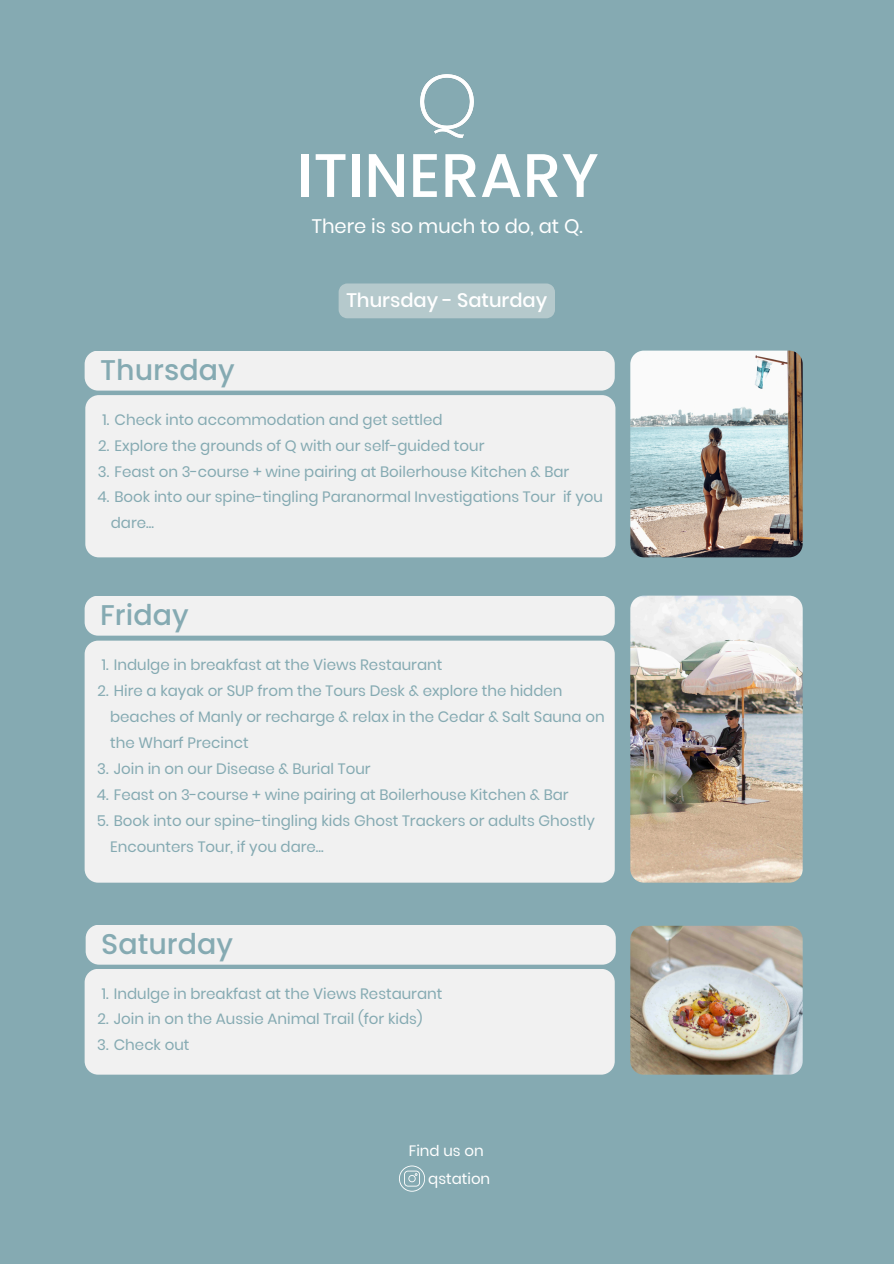
<style>
.page{position:relative;width:894px;height:1264px;background:#fff}
.page>*{position:absolute;margin:0;border:0;box-sizing:border-box;transform-origin:0 0}
.t1{font:500 61.5px "Poppins";color:#fff}
.t2{font:500 28.5px "Poppins";color:#85aab2}
.t3{font:19.5px "Poppins";color:#fff}
.t4{font:500 19.5px "Poppins";color:#fff}
.t5{font:15px/25.8px "Poppins";color:#85aab2}
.t6{font:15px "Poppins";color:#fff}
</style>
<div class="page">
<div style="left:0;top:0;width:893px;height:1263px;background:#85aab2"></div>
<img style="left:420px;top:74px;width:53px;height:63px">
<div style="left:338px;top:283px;width:217px;height:35px;background:#b5c9cc"></div>
<svg style="left:399px;top:1165px;width:25px;height:26px"></svg>
<div style="left:85px;top:395px;width:530px;height:162px;background:#f1f1f1;border-radius:14px"></div>
<div style="left:85px;top:350px;width:529px;height:40px;background:#f1f1f1;border-radius:13px"></div>
<img style="left:630px;top:350px;width:172px;height:207px;border-radius:14px">
<div style="left:85px;top:640px;width:529px;height:242px;background:#f1f1f1;border-radius:13px"></div>
<div style="left:85px;top:595px;width:529px;height:40px;background:#f1f1f1;border-radius:13px"></div>
<img style="left:630px;top:595px;width:172px;height:287px;border-radius:14px">
<div style="left:85px;top:968px;width:529px;height:106px;background:#f1f1f1;border-radius:13px"></div>
<div style="left:86px;top:924px;width:529px;height:40px;background:#f1f1f1;border-radius:14px"></div>
<img style="left:630px;top:925px;width:172px;height:149px;border-radius:14px">
<h1 class="t1" style="left:297px;top:132px;width:303px">ITINERARY</h1>
<h4 class="t3" style="left:312px;top:212px;width:272px">There is so much to do, at Q.</h4>
<p class="t2" style="left:100px;top:350px;width:136px">Thursday</p>
<h3 class="t4" style="left:346px;top:286px;width:202px">Thursday - Saturday</h3>
<p class="t5" style="left:102px;top:406px;width:341px">1. Check into accommodation and get settled</p>
<p class="t5" style="left:98px;top:432px;width:387px">2. Explore the grounds of Q with our self-guided tour</p>
<p class="t5" style="left:98px;top:458px;width:473px">3. Feast on 3-course + wine pairing at Boilerhouse Kitchen &amp; Bar</p>
<h2 class="t5" style="left:111px;top:484px;width:493px;text-indent:-13px">4. Book into our spine-tingling Paranormal Investigations Tour if you dare...</h2>
<p class="t2" style="left:100px;top:595px;width:90px">Friday</p>
<p class="t5" style="left:102px;top:652px;width:342px">1. Indulge in breakfast at the Views Restaurant</p>
<p class="t5" style="left:110px;top:678px;width:496px;text-indent:-13px">2. Hire a kayak or SUP from the Tours Desk &amp; explore the hidden beaches of Manly or recharge &amp; relax in the Cedar &amp; Salt Sauna on the Wharf Precinct</p>
<p class="t5" style="left:97px;top:755px;width:275px">3. Join in on our Disease &amp; Burial Tour</p>
<p class="t5" style="left:97px;top:781px;width:473px">4. Feast on 3-course + wine pairing at Boilerhouse Kitchen &amp; Bar</p>
<h2 class="t5" style="left:110px;top:807px;width:486px;text-indent:-13px">5. Book into our spine-tingling kids Ghost Trackers or adults Ghostly<br>Encounters Tour, if you dare...</h2>
<p class="t2" style="left:101px;top:924px;width:133px">Saturday</p>
<p class="t5" style="left:102px;top:980px;width:342px">1. Indulge in breakfast at the Views Restaurant</p>
<p class="t5" style="left:98px;top:1006px;width:326px">2. Join in on the Aussie Animal Trail (for kids)</p>
<p class="t5" style="left:97px;top:1032px;width:94px">3. Check out</p>
<p class="t6" style="left:408px;top:1140px;width:76px">Find us on</p>
<h2 class="t6" style="left:428px;top:1167px;width:63px">qstation</h2>
</div>
